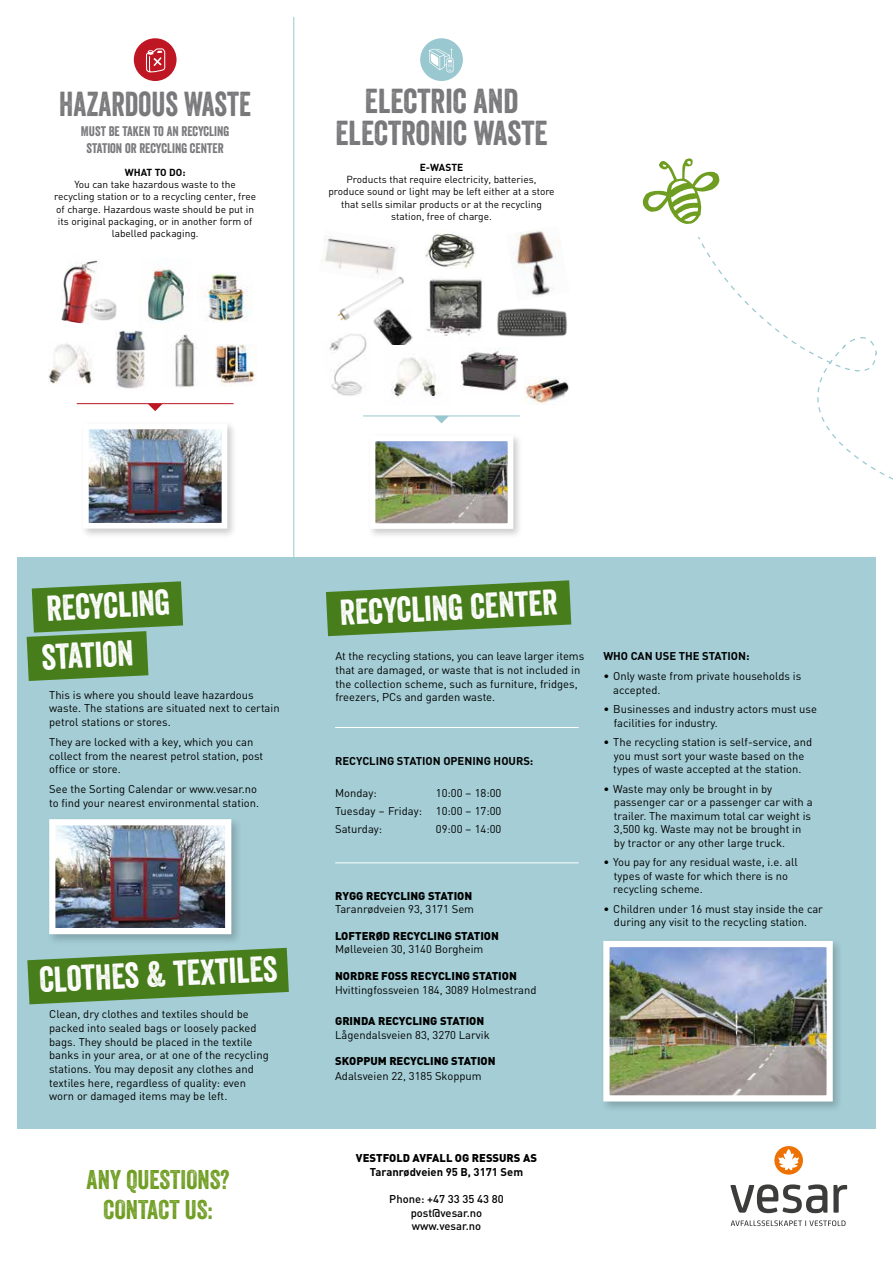
<style>
.page{position:relative;width:893px;height:1263px;background:#fff}
.page>*{position:absolute;margin:0;border:0;box-sizing:border-box;transform-origin:0 0}
.t1{font:34.8px "Veneer";color:#fff}
.t2{font:33.6px/31.5px "Veneer";color:#78777a;text-align:center}
.t3{font:33.6px "Veneer";color:#78777a;scale:.91 1}
.t4{font:26.25px/30px "Veneer";color:#6f9d21;text-align:center}
.t5{font:13.5px/16.8px "Veneer";color:#78777a;text-align:center}
.t6{font:11.25px/13.6px "DIN";color:#000}
.t7{font:900 11.25px "DIN";color:#000}
.t8{font:700 11.25px "DIN";color:#000}
.t9{font:500 11.25px/13.6px "DIN";color:#000;text-align:center}
.t10{font:10.2px/12.3px "DIN";color:#000;text-align:center}
.t11{font:700 10.2px "DIN";color:#000}
</style>
<div class="page">
<svg style="left:698px;top:237px;width:195px;height:243px"></svg>
<hr style="left:293px;top:17px;width:1px;height:541px;background:#9ac8d0">
<svg style="left:643px;top:158px;width:76px;height:66px"></svg>
<svg style="left:730px;top:1146px;width:118px;height:81px"></svg>
<img style="left:147px;top:258px;width:42px;height:65px">
<img style="left:175px;top:334px;width:22px;height:53px">
<img style="left:61px;top:260px;width:44px;height:64px">
<div style="left:134px;top:38px;width:43px;height:43px;background:#be1622;border-radius:50%"></div>
<svg style="left:146px;top:48px;width:19px;height:25px"></svg>
<hr style="left:77px;top:403px;width:157px;height:1px;background:#be1622">
<svg style="left:148px;top:404px;width:15px;height:7px"></svg>
<img style="left:197px;top:273px;width:54px;height:49px">
<div style="left:80px;top:421px;width:157px;height:117px;background:#000;opacity:.2"></div>
<img style="left:90px;top:431px;width:130px;height:91px">
<div style="left:83px;top:424px;width:144px;height:105px;border:6px solid #fff"></div>
<img style="left:48px;top:343px;width:44px;height:41px">
<img style="left:116px;top:330px;width:30px;height:59px">
<img style="left:215px;top:344px;width:42px;height:42px">
<img style="left:90px;top:297px;width:27px;height:23px">
<img style="left:329px;top:334px;width:38px;height:62px">
<img style="left:321px;top:236px;width:75px;height:39px">
<img style="left:460px;top:348px;width:58px;height:43px">
<img style="left:524px;top:378px;width:45px;height:27px">
<img style="left:373px;top:322px;width:39px;height:23px">
<img style="left:426px;top:279px;width:56px;height:57px">
<img style="left:425px;top:233px;width:51px;height:36px">
<img style="left:337px;top:276px;width:68px;height:46px">
<img style="left:513px;top:230px;width:47px;height:66px">
<img style="left:497px;top:308px;width:70px;height:29px">
<hr style="left:363px;top:416px;width:157px;height:1px;background:#9ac8d0">
<svg style="left:434px;top:416px;width:15px;height:7px"></svg>
<img style="left:391px;top:357px;width:51px;height:41px">
<div style="left:420px;top:38px;width:43px;height:43px;background:#9ac8d0;border-radius:50%"></div>
<svg style="left:429px;top:49px;width:24px;height:23px"></svg>
<div style="left:367px;top:433px;width:156px;height:106px;background:#000;opacity:.2"></div>
<img style="left:377px;top:443px;width:129px;height:79px">
<div style="left:370px;top:436px;width:143px;height:93px;border:6px solid #fff"></div>
<div style="left:17px;top:557px;width:276px;height:572px;background:#a4cdd5"></div>
<div style="left:293px;top:557px;width:583px;height:572px;background:#a4cdd5"></div>
<hr style="left:335px;top:862px;width:244px;height:1px;background:#fff">
<hr style="left:335px;top:727px;width:244px;height:1px;background:#fff">
<svg style="left:27px;top:581px;width:156px;height:100px"></svg>
<svg style="left:27px;top:948px;width:262px;height:57px"></svg>
<div style="left:46px;top:816px;width:196px;height:129px;background:#000;opacity:.2"></div>
<img style="left:56px;top:826px;width:168px;height:101px">
<div style="left:49px;top:819px;width:182px;height:115px;border:6px solid #fff"></div>
<svg style="left:326px;top:580px;width:245px;height:56px"></svg>
<div style="left:600px;top:937px;width:243px;height:175px;background:#000;opacity:.2"></div>
<img style="left:610px;top:948px;width:216px;height:146px">
<div style="left:603px;top:941px;width:230px;height:160px;border:6px solid #fff"></div>
<h2 class="t3" style="left:59px;top:83px;width:212px">HAZARDOUS WASTE</h2>
<p class="t5" style="left:81px;top:123px;width:150px">MUST BE TAKEN TO AN RECYCLING<br>STATION OR RECYCLING CENTER</p>
<p class="t11" style="left:125px;top:165px;width:62px">WHAT TO DO:</p>
<p class="t10" style="left:54px;top:178px;width:203px">You can take hazardous waste to the recycling station or to a recycling center, free of charge. Hazardous waste should be put in its original packaging, or in another form of labelled packaging.</p>
<h2 class="t2" style="left:335px;top:85px;width:214px">ELECTRIC AND<br>ELECTRONIC WASTE</h2>
<p class="t11" style="left:420px;top:160px;width:45px">E-WASTE</p>
<p class="t10" style="left:328px;top:173px;width:228px">Products that require electricity, batteries, produce sound or light may be left either at a store that sells similar products or at the recycling station, free of charge.</p>
<h1 class="t1" style="left:45px;top:587px;width:125px;rotate:-3deg">RECYCLING</h1>
<h1 class="t1" style="left:339px;top:592px;width:219px;rotate:-3deg">RECYCLING CENTER</h1>
<h1 class="t1" style="left:40px;top:636px;width:94px;rotate:-3deg">STATION</h1>
<p class="t6" style="left:335px;top:649px;width:250px">At the recycling stations, you can leave larger items that are damaged, or waste that is not included in the collection scheme, such as furniture, fridges,</p>
<p class="t6" style="left:49px;top:687px;width:206px">This is where you should leave hazardous</p>
<p class="t6" style="left:335px;top:690px;width:161px">freezers, PCs and garden waste.</p>
<p class="t6" style="left:49px;top:701px;width:232px">waste. The stations are situated next to certain petrol stations or stores.</p>
<p class="t6" style="left:49px;top:735px;width:215px">They are locked with a key, which you can collect from the nearest petrol station, post office or store.</p>
<p class="t6" style="left:49px;top:782px;width:212px">See the Sorting Calendar or www.vesar.no to find your nearest environmental station.</p>
<p class="t8" style="left:335px;top:754px;width:200px">RECYCLING STATION OPENING HOURS:</p>
<p class="t6" style="left:335px;top:786px;width:43px">Monday:</p>
<p class="t6" style="left:335px;top:783px;width:168px;line-height:18px;text-align:justify;text-indent:101px">10:00 – 18:00<br>Tuesday – Friday: 10:00 – 17:00<br>Saturday:</p>
<p class="t6" style="left:436px;top:821px;width:67px">09:00 – 14:00</p>
<h1 class="t1" style="left:38px;top:959px;width:239px;rotate:-3deg">CLOTHES &amp; TEXTILES</h1>
<p class="t6" style="left:49px;top:1007px;width:221px">Clean, dry clothes and textiles should be packed into sealed bags or loosely packed bags. They should be placed in the textile banks in your area, or at one of the recycling stations. You may deposit any clothes and textiles here, regardless of quality: even worn or damaged items may be left.</p>
<p class="t7" style="left:335px;top:888px;width:139px">RYGG RECYCLING STATION</p>
<p class="t6" style="left:335px;top:902px;width:141px">Taranrødveien 93, 3171 Sem</p>
<p class="t7" style="left:335px;top:928px;width:165px">LOFTERØD RECYCLING STATION</p>
<p class="t6" style="left:335px;top:942px;width:150px">Mølleveien 30, 3140 Borgheim</p>
<p class="t7" style="left:335px;top:969px;width:183px">NORDRE FOSS RECYCLING STATION</p>
<p class="t6" style="left:335px;top:982px;width:203px">Hvittingfossveien 184, 3089 Holmestrand</p>
<p class="t7" style="left:335px;top:1013px;width:151px">GRINDA RECYCLING STATION</p>
<p class="t6" style="left:335px;top:1027px;width:156px">Lågendalsveien 83, 3270 Larvik</p>
<p class="t7" style="left:335px;top:1054px;width:162px">SKOPPUM RECYCLING STATION</p>
<p class="t6" style="left:335px;top:1069px;width:148px">Adalsveien 22, 3185 Skoppum</p>
<p class="t8" style="left:603px;top:649px;width:148px">WHO CAN USE THE STATION:</p>
<p class="t6" style="left:613px;top:669px;width:189px;text-indent:-10px">• Only waste from private households is accepted.</p>
<p class="t6" style="left:614px;top:702px;width:205px;text-indent:-11px">• Businesses and industry actors must use facilities for industry.</p>
<p class="t6" style="left:603px;top:735px;width:210px;text-align:center">• The recycling station is self-service, and you must sort your waste based on the types of waste accepted at the station.</p>
<p class="t6" style="left:614px;top:782px;width:200px;text-indent:-11px">• Waste may only be brought in by passenger car or a passenger car with a trailer. The maximum total car weight is 3,500 kg. Waste may not be brought in by tractor or any other large truck.</p>
<p class="t6" style="left:613px;top:855px;width:186px;text-indent:-10px">• You pay for any residual waste, i.e. all types of waste for which there is no recycling scheme.</p>
<p class="t6" style="left:603px;top:902px;width:221px;text-align:center">• Children under 16 must stay inside the car during any visit to the recycling station.</p>
<h3 class="t4" style="left:87px;top:1165px;width:144px">ANY QUESTIONS?<br>CONTACT US:</h3>
<p class="t7" style="left:356px;top:1150px;width:183px">VESTFOLD AVFALL OG RESSURS AS</p>
<p class="t8" style="left:370px;top:1164px;width:155px">Taranrødveien 95 B, 3171 Sem</p>
<p class="t9" style="left:389px;top:1191px;width:116px">Phone: +47 33 35 43 80 post@vesar.no www.vesar.no</p>
</div>
